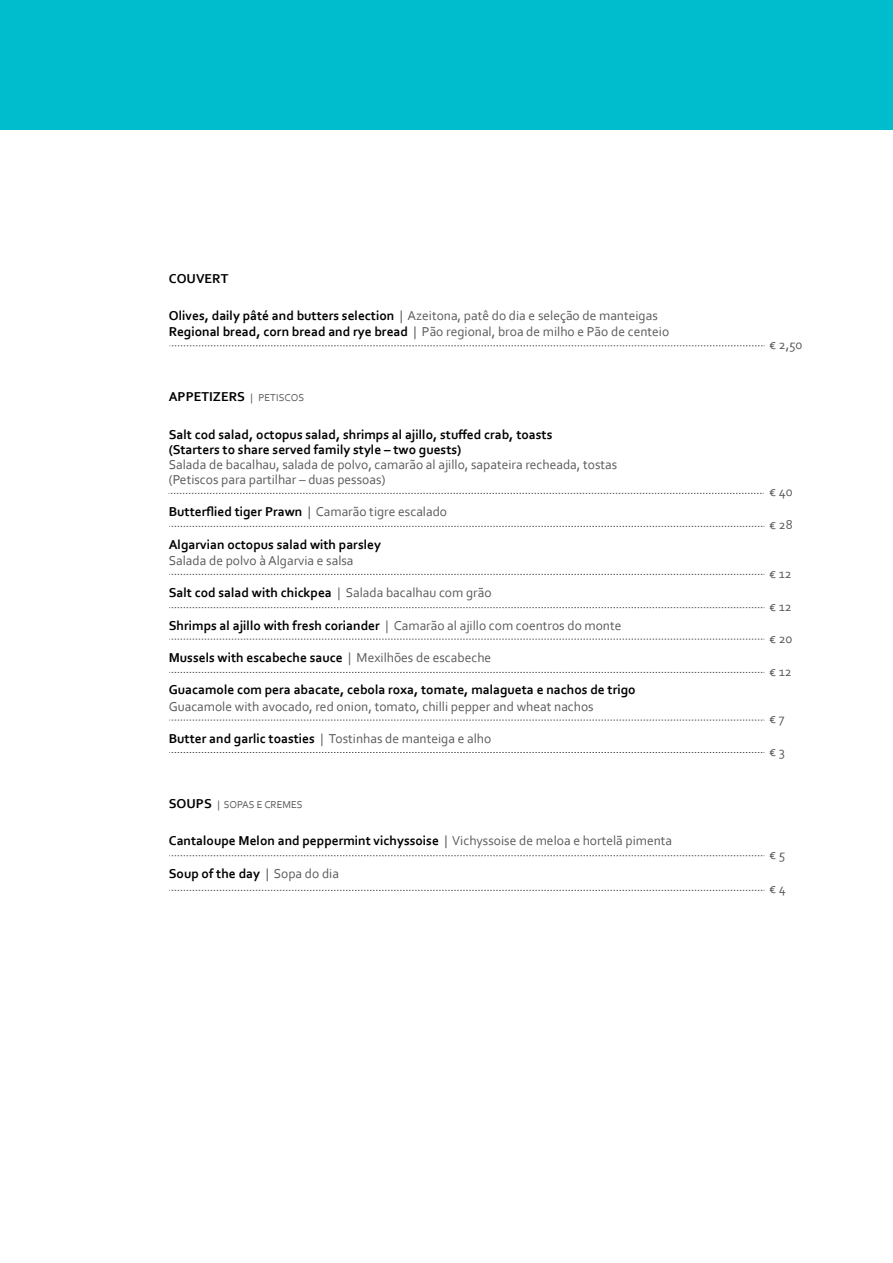
<style>
.page{position:relative;width:893px;height:1263px;background:#fff}
.page>*{position:absolute;margin:0;border:0;box-sizing:border-box;transform-origin:0 0}
.t1{font:700 13.5px/15px "Corbel";color:#010101}
.t2{font:13.5px/16.2px "Corbel";color:#595a5c}
.t3{font:10.5px "Corbel";color:#595a5c}
.s1{font-weight:700;color:#010101}
.s2{font-weight:400;font-size:10.5px;color:#595a5c}
.s3{font-weight:400;color:#595a5c}
.s4{font-weight:400;font-style:italic;color:#595a5c}
.s5{font-style:italic}
.s6{font-weight:700;font-size:13.5px;color:#010101}
</style>
<div class="page">
<svg style="left:170px;top:345px;width:595px;height:1px"></svg>
<svg style="left:169px;top:493px;width:595px;height:1px"></svg>
<svg style="left:169px;top:526px;width:596px;height:1px"></svg>
<svg style="left:169px;top:574px;width:596px;height:1px"></svg>
<svg style="left:169px;top:607px;width:596px;height:1px"></svg>
<svg style="left:169px;top:639px;width:596px;height:1px"></svg>
<svg style="left:169px;top:672px;width:596px;height:1px"></svg>
<svg style="left:169px;top:720px;width:596px;height:1px"></svg>
<svg style="left:169px;top:752px;width:596px;height:1px"></svg>
<svg style="left:169px;top:855px;width:596px;height:1px"></svg>
<svg style="left:169px;top:890px;width:596px;height:1px"></svg>
<div style="left:0;top:0;width:893px;height:129px;background:#00bdcd"></div>
<p class="t1" style="left:169px;top:270px;width:61px">COUVERT</p>
<p class="t2" style="left:169px;top:307px;width:502px"><span class="s1">Olives, daily pâté and butters selection</span> | Azeitona, patê do dia e seleção de manteigas<br><span class="s1">Regional bread, corn bread and rye bread</span> | Pão regional, broa de milho e Pão de centeio</p>
<p class="t1" style="left:169px;top:389px;width:137px">APPETIZERS <span class="s2">| PETISCOS</span></p>
<p class="t1" style="left:169px;top:426px;width:385px">Salt cod salad, octopus salad, shrimps al ajillo, stuffed crab, toasts (Starters to share served family style – two guests)</p>
<p class="t2" style="left:169px;top:456px;width:450px;line-height:15px">Salada de bacalhau, salada de polvo, camarão al ajillo, sapateira recheada, tostas (Petiscos para partilhar – duas pessoas)</p>
<p class="t1" style="left:169px;top:504px;width:280px">Butterflied tiger Prawn <span class="s3">| Camarão tigre escalado</span></p>
<p class="t1" style="left:169px;top:536px;width:214px">Algarvian octopus salad with parsley</p>
<p class="t2" style="left:169px;top:552px;width:186px">Salada de polvo à Algarvia e salsa</p>
<p class="t1" style="left:169px;top:585px;width:324px">Salt cod salad with chickpea <span class="s4">|</span> <span class="s3">Salada bacalhau com grão</span></p>
<p class="t1" style="left:169px;top:617px;width:454px">Shrimps al ajillo with fresh coriander <span class="s4">|</span> <span class="s3">Camarão al ajillo com coentros do monte</span></p>
<p class="t1" style="left:169px;top:650px;width:324px">Mussels with escabeche sauce <span class="s4">|</span> <span class="s3">Mexilhões de escabeche</span></p>
<p class="t1" style="left:169px;top:682px;width:468px">Guacamole com pera abacate, cebola roxa, tomate, malagueta e nachos de trigo</p>
<p class="t2" style="left:169px;top:698px;width:426px">Guacamole with avocado, red onion, tomato, chilli pepper and wheat nachos</p>
<p class="t2" style="left:169px;top:730px;width:324px"><span class="s1">Butter and garlic toasties</span> <span class="s5">|</span> Tostinhas de manteiga e alho</p>
<p class="t3" style="left:169px;top:798px;width:135px"><span class="s6">SOUPS</span> | SOPAS E CREMES</p>
<p class="t1" style="left:169px;top:833px;width:505px">Cantaloupe Melon and peppermint vichyssoise <span class="s3">| Vichyssoise de meloa e hortelã pimenta</span></p>
<p class="t1" style="left:169px;top:865px;width:172px">Soup of the day <span class="s3">| Sopa do dia</span></p>
<p class="t2" style="left:769px;top:336px;width:35px">€ 2,50</p>
<p class="t2" style="left:769px;top:483px;width:25px">€ 40</p>
<p class="t2" style="left:769px;top:516px;width:25px">€ 28</p>
<p class="t2" style="left:769px;top:565px;width:24px">€ 12</p>
<p class="t2" style="left:769px;top:598px;width:24px">€ 12</p>
<p class="t2" style="left:769px;top:630px;width:25px">€ 20</p>
<p class="t2" style="left:769px;top:663px;width:24px">€ 12</p>
<p class="t2" style="left:769px;top:710px;width:17px">€ 7</p>
<p class="t2" style="left:769px;top:743px;width:17px">€ 3</p>
<p class="t2" style="left:769px;top:846px;width:18px">€ 5</p>
<p class="t2" style="left:769px;top:880px;width:18px">€ 4</p>
</div>
